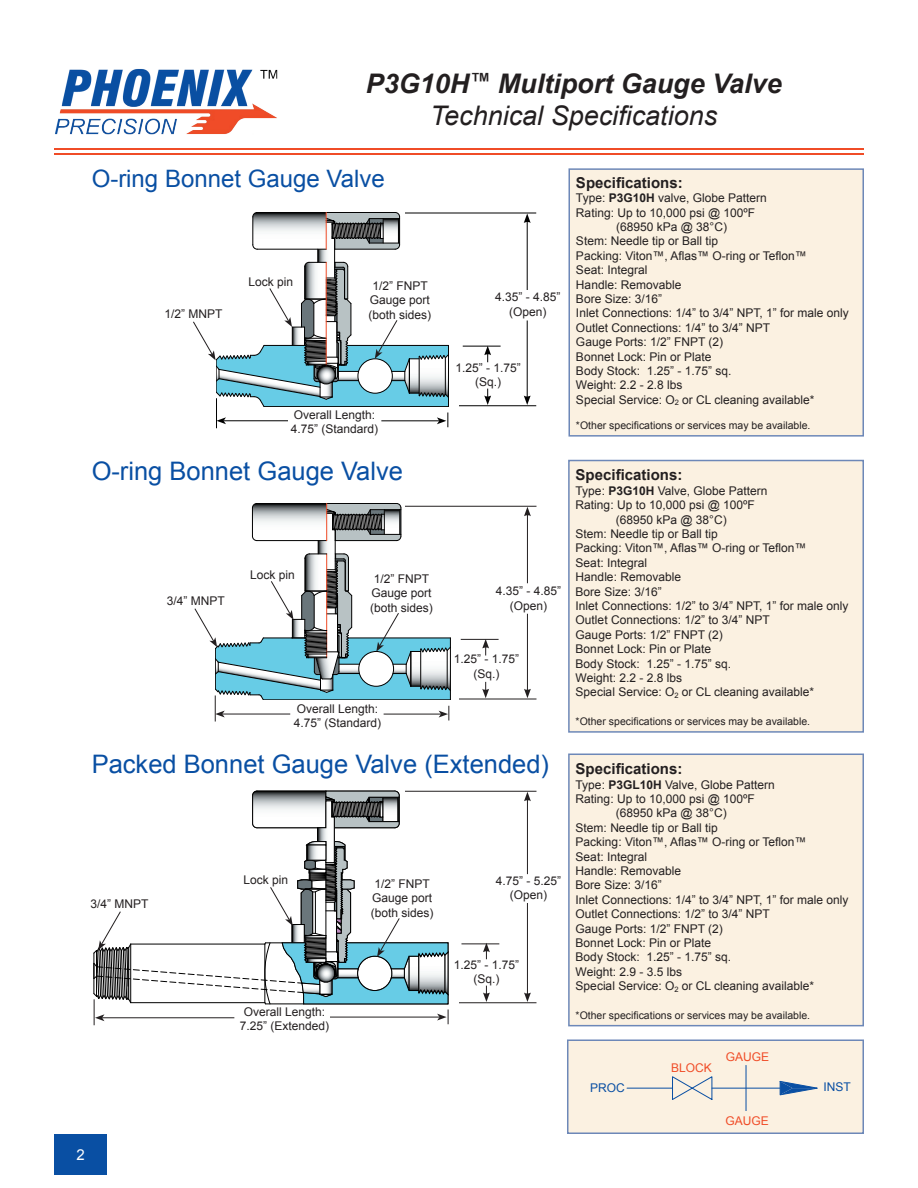
<style>
.page{position:relative;width:918px;height:1188px;background:#fff}
.page>*{position:absolute;margin:0;border:0;box-sizing:border-box;transform-origin:0 0}
.t1{font:italic 700 27px/32.4px "Arial";color:#231f20;text-align:center}
.t2{font:25.5px "Arial";color:#094fa3}
.t3{font:24px "Arial";color:#094fa3}
.t4{font:700 15px "Arial";color:#231f20}
.t5{font:15px "Arial";color:#fff}
.t6{font:12px/14.4px "Arial";color:#231f20;text-align:center}
.t7{font:12px "Arial";color:#f04c27}
.t8{font:12px "Arial";color:#094fa3}
.t9{font:10.5px "Arial";color:#231f20}
.s1{font-weight:400}
.s2{font-weight:700}
.s3{font-weight:700;font-size:15px;color:#231f20}
</style>
<div class="page">
<div style="left:54px;top:1134px;width:52px;height:40px;background:#094fa3"></div>
<hr style="left:54px;top:148px;width:810px;height:2px;background:#f04c27">
<hr style="left:54px;top:154px;width:810px;height:1px;background:#f04c27">
<div style="left:569px;top:461px;width:294px;height:271px;background:#fbf1e1"></div>
<div style="left:568px;top:460px;width:296px;height:273px;border:2px solid #6d88b8"></div>
<div style="left:569px;top:169px;width:294px;height:267px;background:#fbf1e1"></div>
<div style="left:568px;top:168px;width:296px;height:269px;border:2px solid #6d88b8"></div>
<hr style="left:527px;top:221px;width:1px;height:69px;background:#000">
<svg style="left:524px;top:214px;width:7px;height:9px"></svg>
<hr style="left:527px;top:321px;width:1px;height:77px;background:#000">
<svg style="left:524px;top:396px;width:7px;height:9px"></svg>
<hr style="left:405px;top:213px;width:131px;height:1px;background:#000">
<hr style="left:459px;top:405px;width:77px;height:1px;background:#000">
<hr style="left:216px;top:398px;width:1px;height:30px;background:#000">
<div style="left:568px;top:1040px;width:295px;height:93px;background:#fbf1e1"></div>
<hr style="left:627px;top:1088px;width:46px;height:1px;background:#094fa3">
<svg style="left:672px;top:1076px;width:40px;height:24px"></svg>
<hr style="left:712px;top:1088px;width:68px;height:1px;background:#094fa3">
<svg style="left:780px;top:1081px;width:37px;height:14px"></svg>
<hr style="left:746px;top:1065px;width:1px;height:46px;background:#094fa3">
<div style="left:567px;top:1039px;width:297px;height:95px;border:2px solid #6d88b8"></div>
<div style="left:569px;top:754px;width:294px;height:272px;background:#fbf1e1"></div>
<div style="left:568px;top:754px;width:296px;height:272px;border:2px solid #6d88b8"></div>
<svg style="left:484px;top:347px;width:7px;height:15px"></svg>
<svg style="left:484px;top:389px;width:7px;height:16px"></svg>
<hr style="left:463px;top:346px;width:38px;height:1px;background:#000">
<hr style="left:527px;top:514px;width:1px;height:69px;background:#231f20">
<svg style="left:524px;top:507px;width:7px;height:9px"></svg>
<hr style="left:527px;top:614px;width:1px;height:77px;background:#231f20">
<svg style="left:524px;top:689px;width:7px;height:9px"></svg>
<hr style="left:405px;top:506px;width:131px;height:1px;background:#231f20">
<hr style="left:459px;top:699px;width:77px;height:1px;background:#231f20">
<svg style="left:482px;top:640px;width:7px;height:16px"></svg>
<svg style="left:482px;top:682px;width:7px;height:16px"></svg>
<hr style="left:461px;top:639px;width:38px;height:1px;background:#231f20">
<hr style="left:527px;top:799px;width:1px;height:75px;background:#231f20">
<svg style="left:524px;top:792px;width:7px;height:9px"></svg>
<hr style="left:527px;top:903px;width:1px;height:92px;background:#231f20">
<svg style="left:524px;top:993px;width:7px;height:9px"></svg>
<hr style="left:405px;top:791px;width:131px;height:1px;background:#231f20">
<hr style="left:459px;top:1002px;width:77px;height:1px;background:#231f20">
<svg style="left:483px;top:943px;width:7px;height:16px"></svg>
<svg style="left:483px;top:986px;width:7px;height:16px"></svg>
<hr style="left:461px;top:944px;width:38px;height:1px;background:#231f20">
<svg style="left:193px;top:212px;width:256px;height:215px"></svg>
<svg style="left:194px;top:503px;width:257px;height:219px"></svg>
<svg style="left:94px;top:791px;width:355px;height:234px"></svg>
<img style="left:55px;top:69px;width:223px;height:66px">
<h1 class="t1" style="left:366px;top:68px;width:418px">P3G10H<sup>™</sup> Multiport Gauge Valve<br><span class="s1">Technical Specifications</span></h1>
<h3 class="t3" style="left:92px;top:163px;width:295px">O-ring Bonnet Gauge Valve</h3>
<p class="t6" style="left:165px;top:307px;width:60px">1/2” MNPT</p>
<p class="t6" style="left:249px;top:275px;width:46px">Lock pin</p>
<p class="t6" style="left:369px;top:279px;width:64px">1/2” FNPT<br>Gauge port (both sides)</p>
<p class="t6" style="left:291px;top:408px;width:89px;text-align:left">Overall Length:<br>4.75” (Standard)</p>
<h2 class="t2" style="left:92px;top:454px;width:313px">O-ring Bonnet Gauge Valve</h2>
<p class="t6" style="left:167px;top:594px;width:60px">3/4” MNPT</p>
<p class="t6" style="left:250px;top:567px;width:46px">Lock pin</p>
<p class="t6" style="left:370px;top:572px;width:64px">1/2” FNPT<br>Gauge port (both sides)</p>
<p class="t6" style="left:294px;top:701px;width:89px;text-align:left">Overall Length:<br>4.75” (Standard)</p>
<p class="t6" style="left:495px;top:290px;width:67px">4.35” - 4.85” (Open)</p>
<p class="t6" style="left:456px;top:360px;width:67px">1.25” - 1.75” (Sq.)</p>
<p class="t6" style="left:496px;top:584px;width:67px">4.35” - 4.85” (Open)</p>
<p class="t6" style="left:454px;top:652px;width:67px">1.25” - 1.75” (Sq.)</p>
<p class="t4" style="left:576px;top:173px;width:108px">Specifications:</p>
<p class="t6" style="left:576px;top:191px;width:192px">Type: <span class="s2">P3G10H</span> valve, Globe Pattern</p>
<p class="t6" style="left:576px;top:205px;width:181px">Rating: Up to 10,000 psi @ 100ºF</p>
<p class="t6" style="left:616px;top:220px;width:113px">(68950 kPa @ 38°C)</p>
<p class="t6" style="left:576px;top:234px;width:144px">Stem: Needle tip or Ball tip</p>
<p class="t6" style="left:576px;top:249px;width:232px">Packing: Viton™, Aflas™ O-ring or Teflon™</p>
<p class="t6" style="left:576px;top:263px;width:73px">Seat: Integral</p>
<p class="t6" style="left:576px;top:277px;width:107px">Handle: Removable</p>
<p class="t6" style="left:576px;top:292px;width:88px">Bore Size: 3/16”</p>
<p class="t6" style="left:576px;top:306px;width:274px">Inlet Connections: 1/4” to 3/4” NPT, 1” for male only</p>
<p class="t6" style="left:576px;top:321px;width:196px">Outlet Connections: 1/4” to 3/4” NPT</p>
<p class="t6" style="left:576px;top:335px;width:149px">Gauge Ports: 1/2” FNPT (2)</p>
<p class="t6" style="left:576px;top:349px;width:137px">Bonnet Lock: Pin or Plate</p>
<p class="t6" style="left:576px;top:364px;width:157px">Body Stock: 1.25” - 1.75” sq.</p>
<p class="t6" style="left:576px;top:378px;width:108px">Weight: 2.2 - 2.8 lbs</p>
<p class="t6" style="left:576px;top:393px;width:240px">Special Service: O<sub>2</sub> or CL cleaning available*</p>
<p class="t9" style="left:576px;top:419px;width:236px">*Other specifications or services may be available.</p>
<p class="t4" style="left:576px;top:465px;width:108px">Specifications:</p>
<p class="t6" style="left:576px;top:483px;width:193px">Type: <span class="s2">P3G10H</span> Valve, Globe Pattern</p>
<p class="t6" style="left:576px;top:498px;width:181px">Rating: Up to 10,000 psi @ 100ºF</p>
<p class="t6" style="left:616px;top:512px;width:113px">(68950 kPa @ 38°C)</p>
<p class="t6" style="left:576px;top:527px;width:144px">Stem: Needle tip or Ball tip</p>
<p class="t6" style="left:576px;top:541px;width:232px">Packing: Viton™, Aflas™ O-ring or Teflon™</p>
<p class="t6" style="left:576px;top:555px;width:73px">Seat: Integral</p>
<p class="t6" style="left:576px;top:570px;width:107px">Handle: Removable</p>
<p class="t6" style="left:576px;top:584px;width:88px">Bore Size: 3/16”</p>
<p class="t6" style="left:576px;top:599px;width:274px">Inlet Connections: 1/2” to 3/4” NPT, 1” for male only</p>
<p class="t6" style="left:576px;top:613px;width:196px">Outlet Connections: 1/2” to 3/4” NPT</p>
<p class="t6" style="left:576px;top:627px;width:149px">Gauge Ports: 1/2” FNPT (2)</p>
<p class="t6" style="left:576px;top:642px;width:137px">Bonnet Lock: Pin or Plate</p>
<p class="t6" style="left:576px;top:656px;width:157px">Body Stock: 1.25” - 1.75” sq.</p>
<p class="t6" style="left:576px;top:671px;width:108px">Weight: 2.2 - 2.8 lbs</p>
<p class="t6" style="left:576px;top:685px;width:240px">Special Service: O<sub>2</sub> or CL cleaning available*</p>
<p class="t9" style="left:576px;top:715px;width:236px">*Other specifications or services may be available.</p>
<h2 class="t2" style="left:92px;top:748px;width:592px">Packed Bonnet Gauge Valve (Extended) <span class="s3">Specifications:</span></h2>
<p class="t6" style="left:576px;top:777px;width:201px">Type: <span class="s2">P3GL10H</span> Valve, Globe Pattern</p>
<p class="t6" style="left:576px;top:792px;width:181px">Rating: Up to 10,000 psi @ 100ºF</p>
<p class="t6" style="left:616px;top:806px;width:113px">(68950 kPa @ 38°C)</p>
<p class="t6" style="left:576px;top:820px;width:144px">Stem: Needle tip or Ball tip</p>
<p class="t6" style="left:576px;top:835px;width:232px">Packing: Viton™, Aflas™ O-ring or Teflon™</p>
<p class="t6" style="left:576px;top:849px;width:73px">Seat: Integral</p>
<p class="t6" style="left:576px;top:864px;width:107px">Handle: Removable</p>
<p class="t6" style="left:576px;top:878px;width:88px">Bore Size: 3/16”</p>
<p class="t6" style="left:576px;top:892px;width:274px">Inlet Connections: 1/4” to 3/4” NPT, 1” for male only</p>
<p class="t6" style="left:576px;top:907px;width:196px">Outlet Connections: 1/2” to 3/4” NPT</p>
<p class="t6" style="left:576px;top:921px;width:149px">Gauge Ports: 1/2” FNPT (2)</p>
<p class="t6" style="left:576px;top:936px;width:137px">Bonnet Lock: Pin or Plate</p>
<p class="t6" style="left:576px;top:950px;width:157px">Body Stock: 1.25” - 1.75” sq.</p>
<p class="t6" style="left:576px;top:964px;width:108px">Weight: 2.9 - 3.5 lbs</p>
<p class="t6" style="left:576px;top:979px;width:240px">Special Service: O<sub>2</sub> or CL cleaning available*</p>
<p class="t9" style="left:576px;top:1008px;width:236px">*Other specifications or services may be available.</p>
<p class="t6" style="left:243px;top:873px;width:46px">Lock pin</p>
<p class="t6" style="left:496px;top:874px;width:67px">4.75” - 5.25” (Open)</p>
<p class="t6" style="left:371px;top:877px;width:64px">1/2” FNPT<br>Gauge port (both sides)</p>
<p class="t6" style="left:90px;top:897px;width:60px">3/4” MNPT</p>
<p class="t6" style="left:454px;top:957px;width:67px">1.25” - 1.75” (Sq.)</p>
<p class="t6" style="left:240px;top:1005px;width:91px">Overall Length:<br>7.25” (Extended)</p>
<p class="t7" style="left:671px;top:1060px;width:42px">BLOCK</p>
<p class="t7" style="left:726px;top:1049px;width:45px">GAUGE</p>
<p class="t8" style="left:590px;top:1080px;width:36px">PROC</p>
<p class="t8" style="left:823px;top:1079px;width:29px">INST</p>
<p class="t5" style="left:76px;top:1144px;width:10px">2</p>
<p class="t7" style="left:725px;top:1113px;width:45px">GAUGE</p>
</div>
